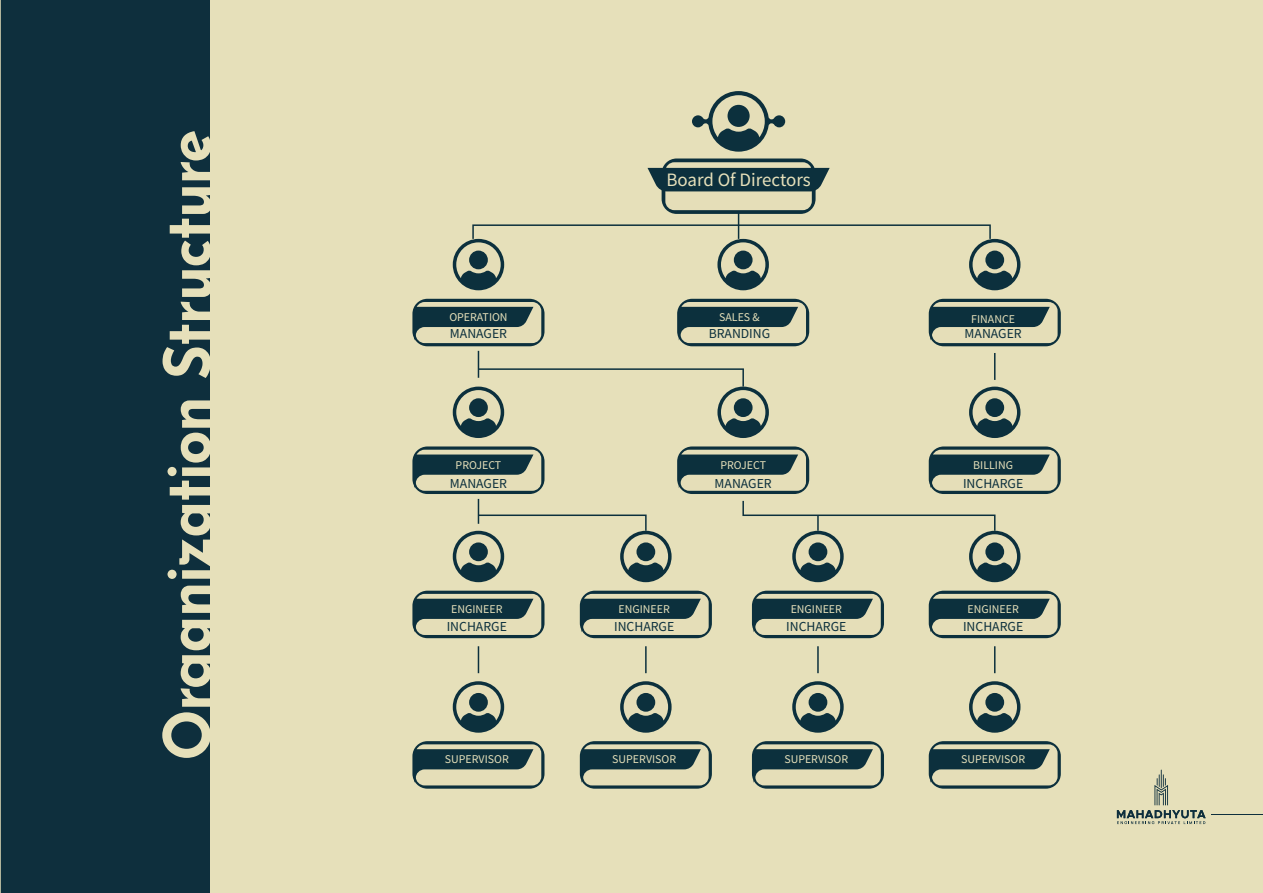
<style>
.page{position:relative;width:1263px;height:893px;background:#fff}
.page>*{position:absolute;margin:0;border:0;box-sizing:border-box;transform-origin:0 0}
.t1{font:700 64.5px "Josefin Sans";letter-spacing:-.03em;color:#e6e0ba;scale:.94 1}
.t2{font:18.9px "Source Sans Pro";color:#e6e0ba}
.t3{font:13.65px "Source Sans Pro";color:#0c303d}
.t4{font:11.85px "Source Sans Pro";color:#e6e0ba}
</style>
<div class="page">
<div style="left:115px;top:0;width:1148px;height:893px;background:#e6e0ba"></div>
<svg style="left:1117px;top:770px;width:88px;height:54px"></svg>
<hr style="left:1211px;top:814px;width:52px;height:1px;background:#0e2f3d">
<div style="left:0;top:0;width:209px;height:893px;background:#0e2f3d"></div>
<svg style="left:0;top:0;width:1px;height:893px"></svg>
<svg style="left:662px;top:158px;width:153px;height:56px"></svg>
<div style="left:665px;top:162px;width:147px;height:48px;background:#e5deb8;border-radius:9px"></div>
<svg style="left:647px;top:168px;width:183px;height:23px;background:#1b3c45"></svg>
<svg style="left:692px;top:91px;width:93px;height:61px"></svg>
<div style="left:412px;top:299px;width:132px;height:47px;background:linear-gradient(to right,#183a44,#153742);border-radius:15px"></div>
<div style="left:416px;top:302px;width:125px;height:41px;background:#e5deb8;border-radius:9px"></div>
<svg style="left:414px;top:307px;width:119px;height:33px"></svg>
<div style="left:453px;top:239px;width:51px;height:51px;background:#0c303d;border-radius:50%"></div>
<svg style="left:456px;top:242px;width:45px;height:36px"></svg>
<svg style="left:677px;top:299px;width:132px;height:47px"></svg>
<div style="left:680px;top:302px;width:126px;height:41px;background:#e5deb8;border-radius:9px"></div>
<svg style="left:679px;top:307px;width:119px;height:33px"></svg>
<div style="left:717px;top:239px;width:52px;height:51px;background:#0c303d;border-radius:50%"></div>
<svg style="left:929px;top:299px;width:132px;height:47px"></svg>
<div style="left:932px;top:302px;width:125px;height:41px;background:#e5deb8;border-radius:9px"></div>
<svg style="left:930px;top:307px;width:120px;height:33px"></svg>
<div style="left:969px;top:239px;width:51px;height:51px;background:#0c303d;border-radius:50%"></div>
<svg style="left:972px;top:242px;width:45px;height:36px"></svg>
<svg style="left:412px;top:446px;width:132px;height:48px"></svg>
<div style="left:416px;top:450px;width:125px;height:41px;background:#e5deb8;border-radius:9px"></div>
<svg style="left:414px;top:454px;width:119px;height:34px"></svg>
<div style="left:453px;top:387px;width:51px;height:51px;background:#0c303d;border-radius:50%"></div>
<svg style="left:456px;top:390px;width:45px;height:36px"></svg>
<svg style="left:677px;top:446px;width:132px;height:48px"></svg>
<div style="left:680px;top:450px;width:126px;height:41px;background:#e5deb8;border-radius:9px"></div>
<svg style="left:679px;top:454px;width:119px;height:34px"></svg>
<div style="left:717px;top:387px;width:52px;height:51px;background:#0c303d;border-radius:50%"></div>
<svg style="left:929px;top:446px;width:132px;height:48px"></svg>
<div style="left:932px;top:450px;width:125px;height:41px;background:#e5deb8;border-radius:9px"></div>
<svg style="left:930px;top:454px;width:120px;height:34px"></svg>
<div style="left:969px;top:387px;width:51px;height:51px;background:#0c303d;border-radius:50%"></div>
<svg style="left:972px;top:390px;width:45px;height:36px"></svg>
<svg style="left:929px;top:591px;width:132px;height:47px"></svg>
<div style="left:932px;top:594px;width:125px;height:41px;background:#e5deb8;border-radius:9px"></div>
<svg style="left:930px;top:599px;width:120px;height:33px"></svg>
<div style="left:969px;top:531px;width:51px;height:51px;background:#0c303d;border-radius:50%"></div>
<svg style="left:752px;top:591px;width:132px;height:47px"></svg>
<div style="left:755px;top:594px;width:126px;height:41px;background:#e5deb8;border-radius:9px"></div>
<svg style="left:753px;top:599px;width:120px;height:33px"></svg>
<div style="left:792px;top:531px;width:52px;height:51px;background:#0c303d;border-radius:50%"></div>
<svg style="left:580px;top:591px;width:132px;height:47px"></svg>
<div style="left:583px;top:594px;width:126px;height:41px;background:#e5deb8;border-radius:9px"></div>
<svg style="left:581px;top:599px;width:120px;height:33px"></svg>
<div style="left:620px;top:531px;width:52px;height:51px;background:#0c303d;border-radius:50%"></div>
<div style="left:412px;top:591px;width:132px;height:47px;background:linear-gradient(to right,#1a3b45,#173843);border-radius:15px"></div>
<div style="left:416px;top:594px;width:125px;height:41px;background:#e5deb8;border-radius:9px"></div>
<svg style="left:414px;top:599px;width:119px;height:33px"></svg>
<div style="left:453px;top:531px;width:51px;height:51px;background:#0c303d;border-radius:50%"></div>
<svg style="left:929px;top:741px;width:132px;height:48px"></svg>
<div style="left:932px;top:744px;width:125px;height:41px;background:#e5deb8;border-radius:9px"></div>
<svg style="left:930px;top:749px;width:120px;height:34px"></svg>
<div style="left:969px;top:681px;width:51px;height:52px;background:#0c303d;border-radius:50%"></div>
<svg style="left:972px;top:685px;width:45px;height:35px"></svg>
<svg style="left:752px;top:741px;width:132px;height:48px"></svg>
<div style="left:755px;top:744px;width:126px;height:41px;background:#e5deb8;border-radius:9px"></div>
<svg style="left:753px;top:749px;width:120px;height:34px"></svg>
<svg style="left:792px;top:681px;width:52px;height:52px"></svg>
<svg style="left:796px;top:685px;width:44px;height:35px"></svg>
<svg style="left:580px;top:741px;width:132px;height:48px"></svg>
<div style="left:583px;top:744px;width:126px;height:41px;background:#e5deb8;border-radius:9px"></div>
<svg style="left:581px;top:749px;width:120px;height:34px"></svg>
<div style="left:620px;top:681px;width:52px;height:52px;background:#0c303d;border-radius:50%"></div>
<svg style="left:624px;top:685px;width:44px;height:35px"></svg>
<svg style="left:412px;top:741px;width:132px;height:48px"></svg>
<div style="left:416px;top:744px;width:125px;height:41px;background:#e5deb8;border-radius:9px"></div>
<svg style="left:414px;top:749px;width:119px;height:34px"></svg>
<div style="left:453px;top:681px;width:51px;height:52px;background:#0c303d;border-radius:50%"></div>
<svg style="left:456px;top:685px;width:45px;height:35px"></svg>
<svg style="left:721px;top:211px;width:44px;height:67px"></svg>
<div style="left:472px;top:224px;width:519px;height:16px;border:2px solid #0c303d"></div>
<hr style="left:478px;top:368px;width:266px;height:2px;background:#0c303d">
<svg style="left:721px;top:369px;width:44px;height:57px"></svg>
<svg style="left:478px;top:351px;width:1px;height:27px"></svg>
<svg style="left:478px;top:646px;width:1px;height:27px"></svg>
<hr style="left:645px;top:646px;width:2px;height:27px;background:#0c303d">
<hr style="left:817px;top:646px;width:2px;height:27px;background:#0c303d">
<svg style="left:994px;top:646px;width:1px;height:27px"></svg>
<svg style="left:994px;top:353px;width:1px;height:27px"></svg>
<svg style="left:456px;top:499px;width:212px;height:71px"></svg>
<svg style="left:742px;top:500px;width:275px;height:70px"></svg>
<h1 class="t1" style="left:140px;top:761px;width:673px;rotate:-90deg">Organization Structure</h1>
<h2 class="t2" style="left:666px;top:168px;width:146px">Board Of Directors</h2>
<p class="t4" style="left:449px;top:310px;width:60px">OPERATION</p>
<p class="t3" style="left:450px;top:325px;width:59px">MANAGER</p>
<p class="t4" style="left:719px;top:310px;width:42px">SALES &amp;</p>
<p class="t3" style="left:709px;top:325px;width:63px">BRANDING</p>
<p class="t4" style="left:971px;top:311px;width:45px">FINANCE</p>
<p class="t3" style="left:964px;top:325px;width:59px">MANAGER</p>
<p class="t4" style="left:456px;top:457px;width:47px">PROJECT</p>
<p class="t4" style="left:720px;top:457px;width:47px">PROJECT</p>
<p class="t4" style="left:973px;top:457px;width:41px">BILLING</p>
<p class="t3" style="left:450px;top:475px;width:59px">MANAGER</p>
<p class="t3" style="left:715px;top:475px;width:59px">MANAGER</p>
<p class="t3" style="left:963px;top:475px;width:62px">INCHARGE</p>
<p class="t4" style="left:451px;top:601px;width:53px">ENGINEER</p>
<p class="t3" style="left:447px;top:617px;width:62px">INCHARGE</p>
<p class="t4" style="left:619px;top:601px;width:53px">ENGINEER</p>
<p class="t3" style="left:614px;top:617px;width:62px">INCHARGE</p>
<p class="t4" style="left:791px;top:601px;width:53px">ENGINEER</p>
<p class="t3" style="left:786px;top:617px;width:62px">INCHARGE</p>
<p class="t4" style="left:967px;top:601px;width:53px">ENGINEER</p>
<p class="t3" style="left:963px;top:617px;width:62px">INCHARGE</p>
<p class="t4" style="left:445px;top:752px;width:65px">SUPERVISOR</p>
<p class="t4" style="left:612px;top:752px;width:65px">SUPERVISOR</p>
<p class="t4" style="left:784px;top:752px;width:65px">SUPERVISOR</p>
<p class="t4" style="left:961px;top:752px;width:65px">SUPERVISOR</p>
</div>
